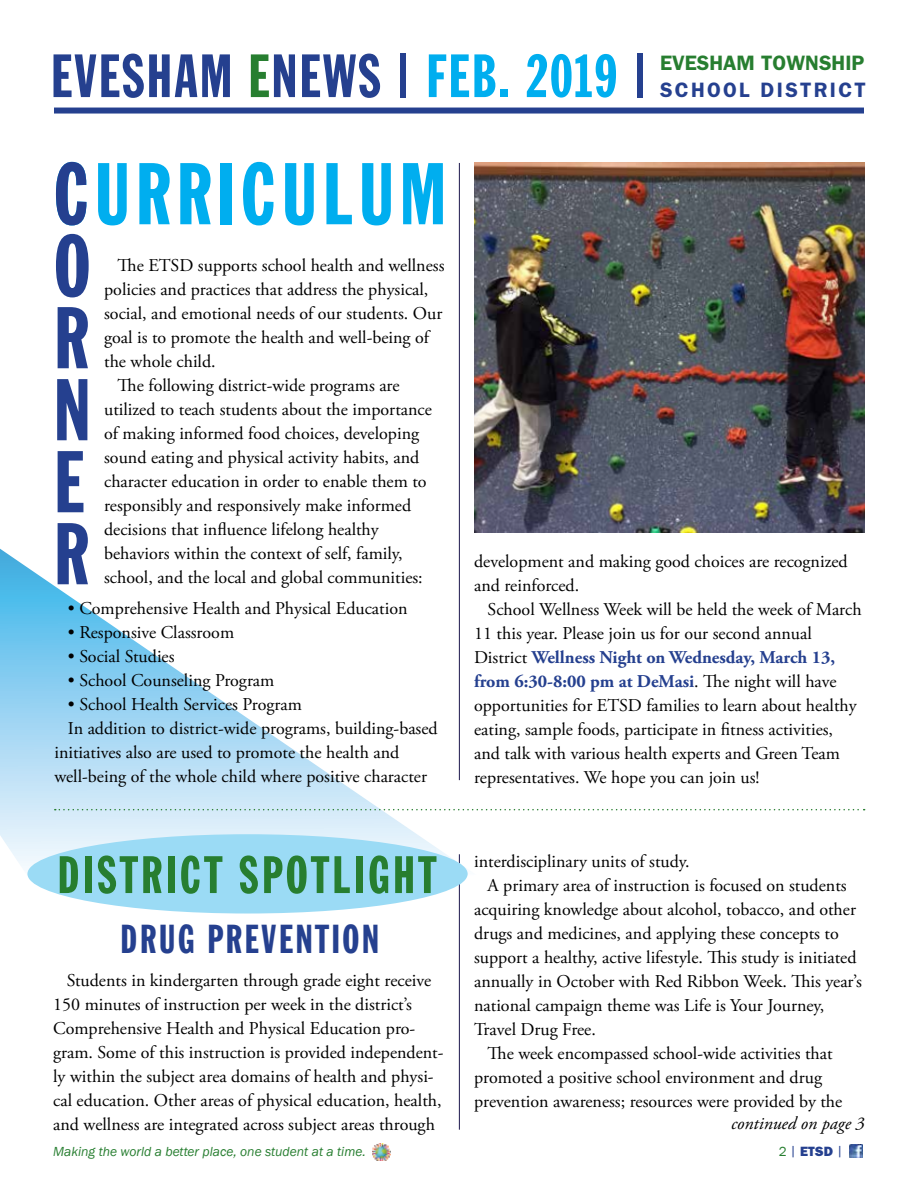
<style>
.page{position:relative;width:918px;height:1188px;background:#fff}
.page>*{position:absolute;margin:0;border:0;box-sizing:border-box;transform-origin:0 0}
.t1{font:85.95px/72px "Franklin Gothic Extra Cond";letter-spacing:.07em;color:#00aeef}
.t2{font:60px "Franklin Gothic Extra Cond";letter-spacing:.04em;color:#25408f}
.t3{font:51.75px "Franklin Gothic Extra Cond";letter-spacing:.07em;color:#277e30}
.t4{font:39.75px "Franklin Gothic Extra Cond";letter-spacing:.07em;color:#25408f}
.t5{font:600 20.85px "Franklin Gothic";color:#277e30}
.t6{font:600 20.85px "Franklin Gothic";letter-spacing:.11em;color:#25408f}
.t7{font:18px/24px "Adobe Garamond Pro";color:#000}
.t8{font:italic 18px "Adobe Garamond Pro";color:#000}
.t9{font:italic 13.5px "Franklin Gothic";color:#277e30}
.t10{font:800 13.5px "Franklin Gothic";color:#25408f}
.s1{color:#277e30}
.s2{color:#00aeef}
.s3{color:#25408f}
.s4{font-weight:700;color:#25408f}
.s5{font-weight:400;color:#277e30}
.s6{font-weight:400}
</style>
<div class="page">
<div style="left:54px;top:108px;width:810px;height:6px;background:#25408f"></div>
<svg style="left:850px;top:1145px;width:13px;height:13px"></svg>
<img style="left:372px;top:1143px;width:18px;height:18px">
<hr style="left:459px;top:854px;width:1px;height:276px;background:#1c174d">
<svg style="left:0;top:549px;width:474px;height:319px"></svg>
<div style="left:27px;top:834px;width:441px;height:80px;background:#9bdbf5;border-radius:50%"></div>
<hr style="left:459px;top:163px;width:1px;height:617px;background:#1c174d">
<svg style="left:55px;top:809px;width:810px;height:1px"></svg>
<img style="left:474px;top:163px;width:390px;height:369px">
<h2 class="t2" style="left:51px;top:44px;width:597px">EVESHAM <span class="s1">E</span>NEWS | <span class="s2">FEB. 2019</span> |</h2>
<p class="t5" style="left:660px;top:50px;width:206px">EVESHAM TOWNSHIP</p>
<p class="t6" style="left:660px;top:77px;width:207px">SCHOOL DISTRICT</p>
<h1 class="t1" style="left:54px;top:158px;width:394px"><span class="s3">C</span>URRICULUM<br><span class="s3">O<br>R<br>N<br>E<br>R</span></h1>
<p class="t7" style="left:118px;top:254px;width:328px">The ETSD supports school health and wellness</p>
<p class="t7" style="left:104px;top:278px;width:326px">policies and practices that address the physical,</p>
<p class="t7" style="left:104px;top:302px;width:340px">social, and emotional needs of our students. Our</p>
<p class="t7" style="left:104px;top:326px;width:326px">goal is to promote the health and well-being of</p>
<p class="t7" style="left:104px;top:350px;width:113px">the whole child.</p>
<p class="t7" style="left:118px;top:374px;width:283px">The following district-wide programs are</p>
<p class="t7" style="left:104px;top:398px;width:329px">utilized to teach students about the importance</p>
<p class="t7" style="left:104px;top:422px;width:317px">of making informed food choices, developing</p>
<p class="t7" style="left:104px;top:446px;width:317px">sound eating and physical activity habits, and</p>
<p class="t7" style="left:104px;top:470px;width:324px">character education in order to enable them to</p>
<p class="t7" style="left:104px;top:494px;width:309px">responsibly and responsively make informed</p>
<p class="t7" style="left:104px;top:518px;width:276px">decisions that influence lifelong healthy</p>
<p class="t7" style="left:104px;top:542px;width:300px">behaviors within the context of self, family,</p>
<p class="t7" style="left:104px;top:566px;width:320px">school, and the local and global communities:</p>
<p class="t7" style="left:68px;top:597px;width:341px">• Comprehensive Health and Physical Education</p>
<p class="t7" style="left:68px;top:621px;width:168px">• Responsive Classroom</p>
<p class="t7" style="left:68px;top:645px;width:108px">• Social Studies</p>
<p class="t7" style="left:68px;top:669px;width:208px">• School Counseling Program</p>
<p class="t7" style="left:68px;top:693px;width:235px">• School Health Services Program</p>
<p class="t7" style="left:68px;top:717px;width:371px">In addition to district-wide programs, building-based</p>
<p class="t7" style="left:54px;top:741px;width:346px">initiatives also are used to promote the health and</p>
<p class="t7" style="left:54px;top:765px;width:374px">well-being of the whole child where positive character</p>
<h3 class="t3" style="left:58px;top:847px;width:380px">DISTRICT SPOTLIGHT</h3>
<h3 class="t4" style="left:121px;top:918px;width:260px">DRUG PREVENTION</h3>
<p class="t7" style="left:53px;top:969px;width:392px;text-indent:14px">Students in kindergarten through grade eight receive 150 minutes of instruction per week in the district’s Comprehensive Health and Physical Education pro&shy;gram. Some of this instruction is provided independent&shy;ly within the subject area domains of health and physi&shy;cal education. Other areas of physical education, health, and wellness are integrated across subject areas through</p>
<p class="t9" style="left:53px;top:1143px;width:314px">Making the world a better place, one student at a time.</p>
<p class="t7" style="left:474px;top:550px;width:375px">development and making good choices are recognized and reinforced.</p>
<p class="t7" style="left:474px;top:598px;width:389px;text-indent:14px">School Wellness Week will be held the week of March 11 this year. Please join us for our second annual District <span class="s4">Wellness Night on Wednesday, March 13, from 6:30-8:00 pm at DeMasi</span>. The night will have opportunities for ETSD families to learn about healthy eating, sample foods, participate in fitness activities, and talk with various health experts and Green Team representatives. We hope you can join us!</p>
<p class="t7" style="left:474px;top:850px;width:217px">interdisciplinary units of study.</p>
<p class="t7" style="left:488px;top:874px;width:361px">A primary area of instruction is focused on students</p>
<p class="t7" style="left:474px;top:898px;width:383px">acquiring knowledge about alcohol, tobacco, and other</p>
<p class="t7" style="left:474px;top:922px;width:366px">drugs and medicines, and applying these concepts to</p>
<p class="t7" style="left:474px;top:946px;width:384px">support a healthy, active lifestyle. This study is initiated</p>
<p class="t7" style="left:474px;top:970px;width:389px">annually in October with Red Ribbon Week. This year’s</p>
<p class="t7" style="left:474px;top:994px;width:352px">national campaign theme was Life is Your Journey,</p>
<p class="t7" style="left:474px;top:1018px;width:123px">Travel Drug Free.</p>
<p class="t7" style="left:488px;top:1042px;width:347px">The week encompassed school-wide activities that</p>
<p class="t7" style="left:474px;top:1066px;width:349px">promoted a positive school environment and drug</p>
<p class="t7" style="left:474px;top:1090px;width:370px">prevention awareness; resources were provided by the</p>
<p class="t8" style="left:731px;top:1113px;width:135px">continued on page 3</p>
<p class="t10" style="left:779px;top:1144px;width:66px"><span class="s5">2</span> <span class="s6">|</span> ETSD <span class="s6">|</span></p>
</div>
